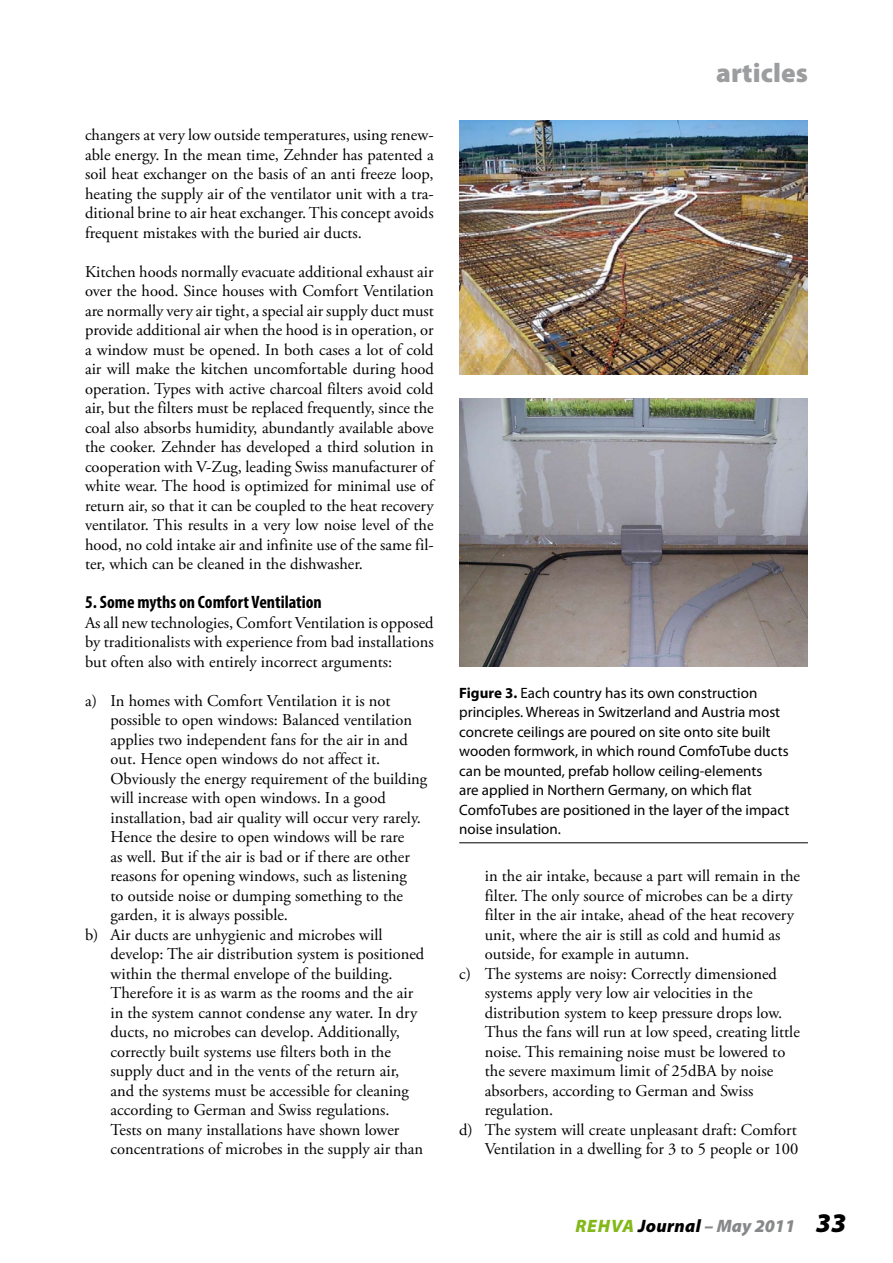
<style>
.page{position:relative;width:893px;height:1263px;background:#fff}
.page>*{position:absolute;margin:0;border:0;box-sizing:border-box;transform-origin:0 0}
.t1{font:900 27px "Myriad Pro";letter-spacing:.005em;color:#9c9d9f}
.t2{font:700 condensed 18px "Myriad Pro";color:#000}
.t3{font:italic 900 18px "Myriad Pro";letter-spacing:.015em;color:#878889}
.t4{font:16.5px/19.5px "Adobe Garamond Pro";color:#000;text-align:justify}
.t5{font:15px/19.5px "Myriad Pro";color:#000}
.s1{font-weight:700}
.s2{color:#83b819}
.s3{color:#000}
.s4{font-size:27px;color:#000}
</style>
<div class="page">
<img style="left:459px;top:121px;width:348px;height:253px">
<img style="left:459px;top:399px;width:348px;height:268px">
<hr style="left:459px;top:842px;width:349px;height:1px;background:#000">
<p class="t4" style="left:85px;top:126px;width:350px">changers at very low outside temperatures, using renew&shy;able energy. In the mean time, Zehnder has patented a soil heat exchanger on the basis of an anti freeze loop, heating the supply air of the ventilator unit with a tra&shy;ditional brine to air heat exchanger. This concept avoids frequent mistakes with the buried air ducts.</p>
<p class="t4" style="left:85px;top:262px;width:350px">Kitchen hoods normally evacuate additional exhaust air over the hood. Since houses with Comfort Ventilation are normally very air tight, a special air supply duct must provide additional air when the hood is in operation, or a window must be opened. In both cases a lot of cold air will make the kitchen uncomfortable during hood operation. Types with active charcoal filters avoid cold air, but the filters must be replaced frequently, since the coal also absorbs humidity, abundantly available above the cooker. Zehnder has developed a third solution in cooperation with V-Zug, leading Swiss manufacturer of white wear. The hood is optimized for minimal use of return air, so that it can be coupled to the heat recovery ventilator. This results in a very low noise level of the hood, no cold intake air and infinite use of the same fil&shy;ter, which can be cleaned in the dishwasher.</p>
<p class="t2" style="left:85px;top:591px;width:238px">5. Some myths on Comfort Ventilation</p>
<p class="t4" style="left:85px;top:613px;width:350px">As all new technologies, Comfort Ventilation is opposed by traditionalists with experience from bad installations but often also with entirely incorrect arguments:</p>
<p class="t4" style="left:85px;top:691px;width:307px">a) In homes with Comfort Ventilation it is not</p>
<p class="t4" style="left:111px;top:711px;width:303px">possible to open windows: Balanced ventilation</p>
<p class="t4" style="left:111px;top:730px;width:299px">applies two independent fans for the air in and</p>
<p class="t4" style="left:111px;top:750px;width:271px">out. Hence open windows do not affect it.</p>
<p class="t4" style="left:111px;top:769px;width:318px">Obviously the energy requirement of the building</p>
<p class="t4" style="left:111px;top:789px;width:277px">will increase with open windows. In a good</p>
<p class="t4" style="left:111px;top:808px;width:312px">installation, bad air quality will occur very rarely.</p>
<p class="t4" style="left:111px;top:828px;width:295px">Hence the desire to open windows will be rare</p>
<p class="t4" style="left:111px;top:847px;width:301px">as well. But if the air is bad or if there are other</p>
<p class="t4" style="left:111px;top:867px;width:298px">reasons for opening windows, such as listening</p>
<p class="t4" style="left:111px;top:886px;width:294px">to outside noise or dumping something to the</p>
<p class="t4" style="left:111px;top:906px;width:179px">garden, it is always possible.</p>
<p class="t4" style="left:85px;top:925px;width:299px">b) Air ducts are unhygienic and microbes will</p>
<p class="t4" style="left:111px;top:945px;width:315px">develop: The air distribution system is positioned</p>
<p class="t4" style="left:111px;top:964px;width:284px">within the thermal envelope of the building.</p>
<p class="t4" style="left:111px;top:984px;width:304px">Therefore it is as warm as the rooms and the air</p>
<p class="t4" style="left:111px;top:1003px;width:308px">in the system cannot condense any water. In dry</p>
<p class="t4" style="left:111px;top:1023px;width:291px">ducts, no microbes can develop. Additionally,</p>
<p class="t4" style="left:111px;top:1042px;width:282px">correctly built systems use filters both in the</p>
<p class="t4" style="left:111px;top:1062px;width:290px">supply duct and in the vents of the return air,</p>
<p class="t4" style="left:111px;top:1081px;width:300px">and the systems must be accessible for cleaning</p>
<p class="t4" style="left:111px;top:1101px;width:280px">according to German and Swiss regulations.</p>
<p class="t4" style="left:111px;top:1120px;width:290px">Tests on many installations have shown lower</p>
<p class="t4" style="left:111px;top:1140px;width:314px">concentrations of microbes in the supply air than</p>
<h1 class="t1" style="left:716px;top:54px;width:93px">articles</h1>
<p class="t5" style="left:459px;top:682px;width:332px"><span class="s1">Figure 3.</span> Each country has its own construction principles. Whereas in Switzerland and Austria most concrete ceilings are poured on site onto site built wooden formwork, in which round ComfoTube ducts can be mounted, prefab hollow ceiling-elements<br>are applied in Northern Germany, on which flat ComfoTubes are positioned in the layer of the impact noise insulation.</p>
<p class="t4" style="left:485px;top:867px;width:317px">in the air intake, because a part will remain in the</p>
<p class="t4" style="left:485px;top:886px;width:309px">filter. The only source of microbes can be a dirty</p>
<p class="t4" style="left:485px;top:906px;width:311px">filter in the air intake, ahead of the heat recovery</p>
<p class="t4" style="left:485px;top:925px;width:297px">unit, where the air is still as cold and humid as</p>
<p class="t4" style="left:485px;top:945px;width:206px">outside, for example in autumn.</p>
<p class="t4" style="left:459px;top:964px;width:319px">c) The systems are noisy: Correctly dimensioned</p>
<p class="t4" style="left:485px;top:984px;width:269px">systems apply very low air velocities in the</p>
<p class="t4" style="left:485px;top:1003px;width:299px">distribution system to keep pressure drops low.</p>
<p class="t4" style="left:485px;top:1023px;width:317px">Thus the fans will run at low speed, creating little</p>
<p class="t4" style="left:485px;top:1042px;width:302px">noise. This remaining noise must be lowered to</p>
<p class="t4" style="left:485px;top:1062px;width:290px">the severe maximum limit of 25dBA by noise</p>
<p class="t4" style="left:485px;top:1081px;width:270px">absorbers, according to German and Swiss</p>
<p class="t4" style="left:485px;top:1101px;width:70px">regulation.</p>
<p class="t4" style="left:459px;top:1120px;width:339px">d) The system will create unpleasant draft: Comfort</p>
<p class="t4" style="left:485px;top:1140px;width:315px">Ventilation in a dwelling for 3 to 5 people or 100</p>
<p class="t3" style="left:575px;top:1214px;width:272px"><span class="s2">REHVA</span> <span class="s3">Journal</span> – May 2011 <span class="s4">33</span></p>
</div>
